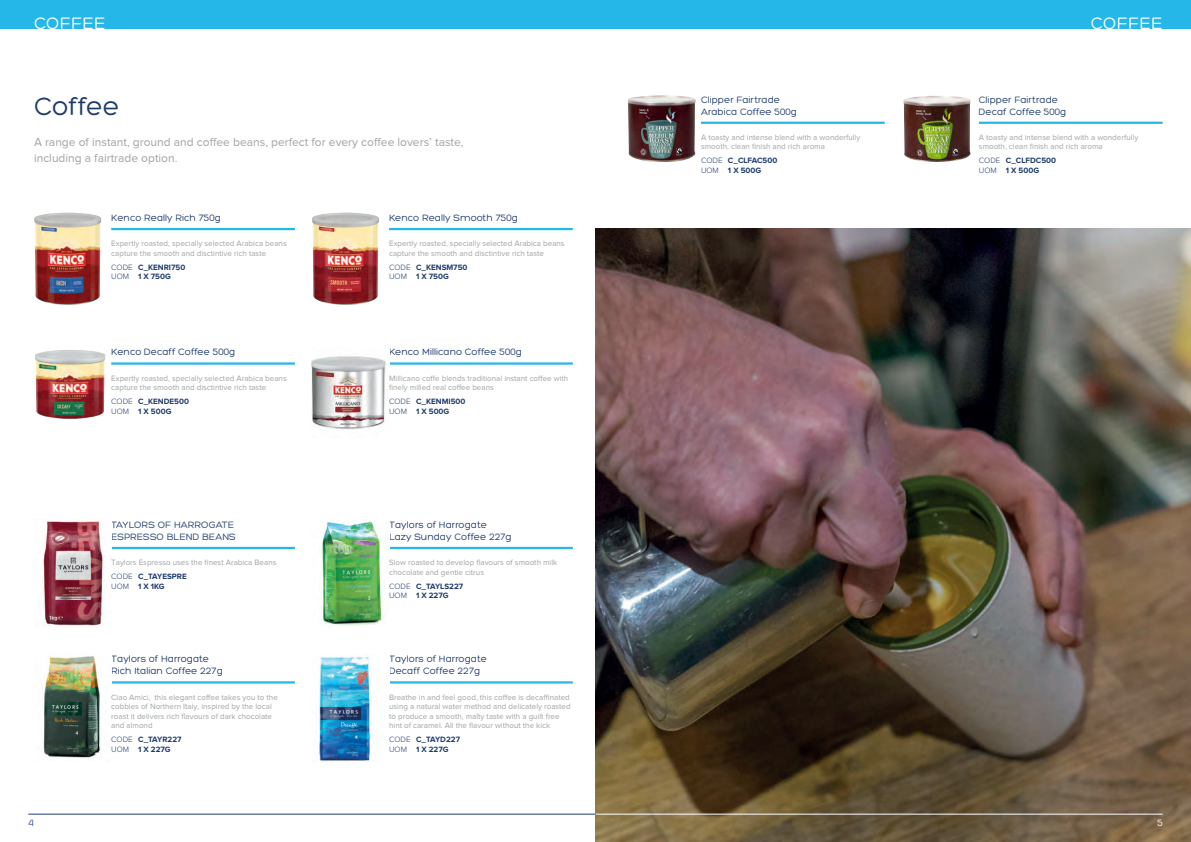
<style>
.page{position:relative;width:1191px;height:842px;background:#fff}
.page>*{position:absolute;margin:0;border:0;box-sizing:border-box;transform-origin:0 0}
.t1{font:27px "Hero";color:#1e3b6f}
.t2{font:18px "Hero";letter-spacing:.01em;color:#fff}
.t3{font:12px/16px "Proxima Nova";color:#a2a4a5}
.t4{font:10px/12px "Hero";color:#1e3b6f}
.t5{font:10px "Hero";color:#253f8e}
.t6{font:10px "Hero";color:#fff}
.t7{font:8px/9.6px "Proxima Nova";color:#a2a4a5}
.t8{font:700 8px/9.6px "Proxima Nova";color:#1e3b6f}
.s1{font-weight:300}
</style>
<div class="page">
<img style="left:595px;top:229px;width:596px;height:613px">
<hr style="left:28px;top:814px;width:567px;height:1px;background:#1e3b6f">
<div style="left:0;top:0;width:1191px;height:28px;background:#25b7e7"></div>
<hr style="left:701px;top:122px;width:183px;height:2px;background:#25b7e7">
<hr style="left:979px;top:122px;width:183px;height:2px;background:#25b7e7">
<img style="left:627px;top:95px;width:69px;height:67px">
<img style="left:903px;top:96px;width:68px;height:66px">
<hr style="left:111px;top:362px;width:184px;height:3px;background:#25b7e7">
<hr style="left:389px;top:362px;width:184px;height:3px;background:#25b7e7">
<img style="left:35px;top:350px;width:71px;height:69px">
<img style="left:312px;top:356px;width:74px;height:74px">
<hr style="left:111px;top:228px;width:184px;height:2px;background:#25b7e7">
<hr style="left:389px;top:228px;width:184px;height:2px;background:#25b7e7">
<img style="left:34px;top:213px;width:67px;height:92px">
<img style="left:312px;top:213px;width:67px;height:92px">
<hr style="left:111px;top:547px;width:184px;height:2px;background:#25b7e7">
<hr style="left:111px;top:681px;width:184px;height:2px;background:#25b7e7">
<hr style="left:389px;top:547px;width:184px;height:2px;background:#25b7e7">
<hr style="left:389px;top:681px;width:184px;height:2px;background:#25b7e7">
<img style="left:43px;top:521px;width:61px;height:105px">
<img style="left:43px;top:656px;width:57px;height:102px">
<img style="left:319px;top:656px;width:53px;height:105px">
<img style="left:322px;top:521px;width:61px;height:105px">
<hr style="left:595px;top:814px;width:567px;height:1px;background:#fff">
<p class="t2" style="left:34px;top:12px;width:73px">COFFEE</p>
<p class="t2" style="left:1091px;top:12px;width:73px">COFFEE</p>
<p class="t1" style="left:34px;top:90px;width:87px">Coffee</p>
<p class="t3" style="left:34px;top:133px;width:431px">A range of instant, ground and coffee beans, perfect for every coffee lovers’ taste, including a fairtrade option.</p>
<p class="t4" style="left:111px;top:212px;width:111px">Kenco Really Rich 750g</p>
<p class="t4" style="left:389px;top:212px;width:130px">Kenco Really Smooth 750g</p>
<p class="t7" style="left:111px;top:239px;width:177px">Expertly roasted, specially selected Arabica beans capture the smooth and disctintive rich taste</p>
<p class="t8" style="left:111px;top:262px;width:76px"><span class="s1">CODE</span> C_KENRI750<br><span class="s1">UOM</span> 1 X 750G</p>
<p class="t7" style="left:389px;top:239px;width:177px">Expertly roasted, specially selected Arabica beans capture the smooth and disctintive rich taste</p>
<p class="t8" style="left:389px;top:262px;width:80px"><span class="s1">CODE</span> C_KENSM750<br><span class="s1">UOM</span> 1 X 750G</p>
<p class="t4" style="left:111px;top:346px;width:125px">Kenco Decaff Coffee 500g</p>
<p class="t4" style="left:389px;top:346px;width:134px">Kenco Millicano Coffee 500g</p>
<p class="t7" style="left:111px;top:373px;width:177px">Expertly roasted, specially selected Arabica beans capture the smooth and disctintive rich taste</p>
<p class="t8" style="left:111px;top:397px;width:79px"><span class="s1">CODE</span> C_KENDE500<br><span class="s1">UOM</span> 1 X 500G</p>
<p class="t7" style="left:389px;top:373px;width:181px">Millicano coffe blends traditional instant coffee with finely milled real coffee beans</p>
<p class="t8" style="left:389px;top:397px;width:78px"><span class="s1">CODE</span> C_KENMI500<br><span class="s1">UOM</span> 1 X 500G</p>
<p class="t4" style="left:111px;top:518px;width:126px">TAYLORS OF HARROGATE<br>ESPRESSO BLEND BEANS</p>
<p class="t4" style="left:389px;top:518px;width:124px">Taylors of Harrogate<br>Lazy Sunday Coffee 227g</p>
<p class="t7" style="left:111px;top:557px;width:167px">Taylors Espresso uses the finest Arabica Beans</p>
<p class="t8" style="left:111px;top:572px;width:77px"><span class="s1">CODE</span> C_TAYESPRE<br><span class="s1">UOM</span> 1 X 1KG</p>
<p class="t7" style="left:389px;top:557px;width:170px">Slow roasted to develop flavours of smooth milk chocolate and gentle citrus</p>
<p class="t8" style="left:389px;top:581px;width:76px"><span class="s1">CODE</span> C_TAYLS227<br><span class="s1">UOM</span> 1 X 227G</p>
<p class="t4" style="left:111px;top:653px;width:113px">Taylors of Harrogate<br>Rich Italian Coffee 227g</p>
<p class="t4" style="left:389px;top:653px;width:99px">Taylors of Harrogate<br>Decaff Coffee 227g</p>
<p class="t7" style="left:111px;top:692px;width:168px">Ciao Amici, this elegant coffee takes you to the cobbles of Northern Italy, inspired by the local roast it delivers rich flavours of dark chocolate and almond</p>
<p class="t8" style="left:111px;top:735px;width:72px"><span class="s1">CODE</span> C_TAYR227<br><span class="s1">UOM</span> 1 X 227G</p>
<p class="t7" style="left:389px;top:692px;width:183px">Breathe in and feel good, this coffee is decaffinated using a natural water method and delicately roasted to produce a smooth, malty taste with a guilt free hint of caramel. All the flavour without the kick</p>
<p class="t8" style="left:389px;top:735px;width:72px"><span class="s1">CODE</span> C_TAYD227<br><span class="s1">UOM</span> 1 X 227G</p>
<p class="t4" style="left:701px;top:94px;width:97px">Clipper Fairtrade<br>Arabica Coffee 500g</p>
<p class="t4" style="left:979px;top:94px;width:89px">Clipper Fairtrade<br>Decaf Coffee 500g</p>
<p class="t7" style="left:701px;top:132px;width:161px">A toasty and intense blend with a wonderfully smooth, clean finish and rich aroma</p>
<p class="t8" style="left:701px;top:156px;width:78px"><span class="s1">CODE</span> C_CLFAC500<br><span class="s1">UOM</span> 1 X 500G</p>
<p class="t7" style="left:979px;top:132px;width:161px">A toasty and intense blend with a wonderfully smooth, clean finish and rich aroma</p>
<p class="t8" style="left:979px;top:156px;width:79px"><span class="s1">CODE</span> C_CLFDC500<br><span class="s1">UOM</span> 1 X 500G</p>
<p class="t5" style="left:28px;top:817px;width:7px">4</p>
<p class="t6" style="left:1157px;top:817px;width:7px">5</p>
</div>
